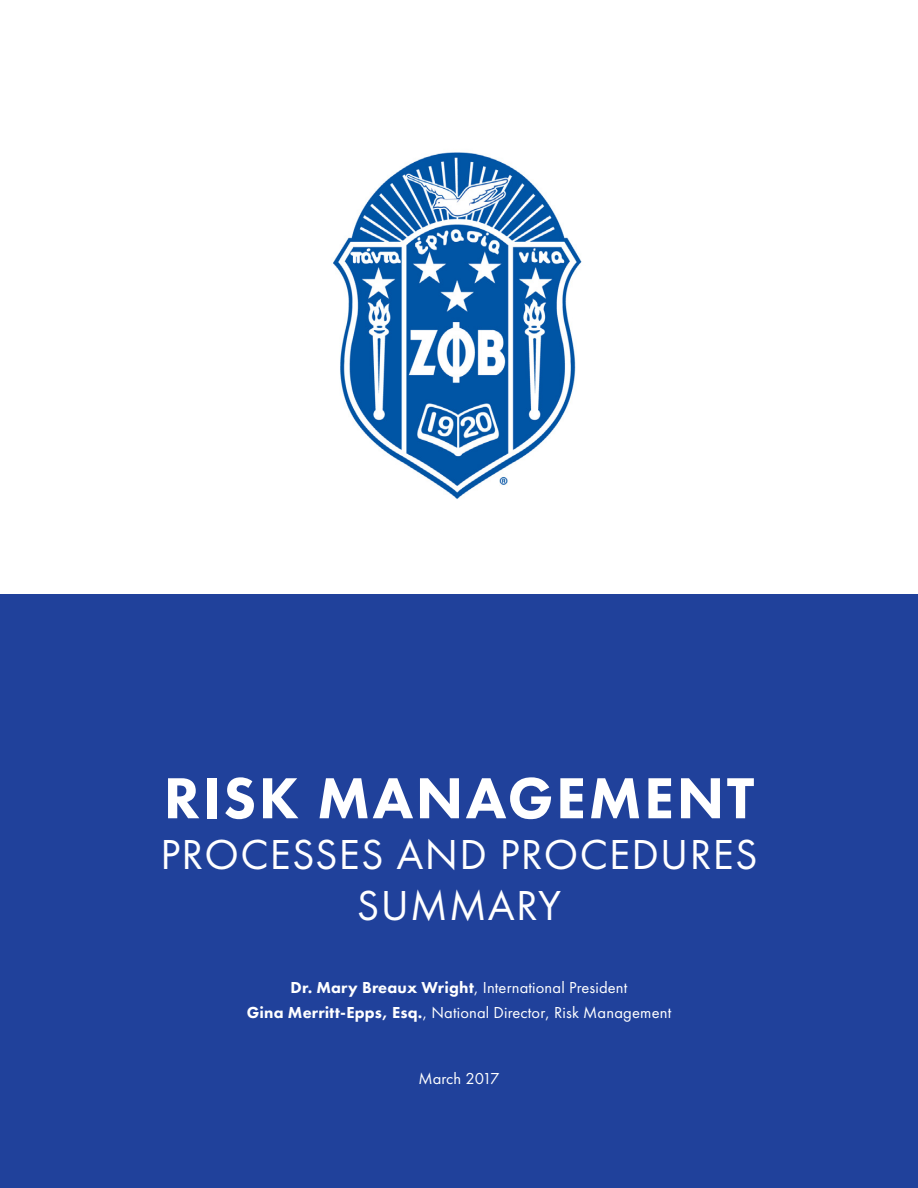
<style>
.page{position:relative;width:918px;height:1188px;background:#fff}
.page>*{position:absolute;margin:0;border:0;box-sizing:border-box;transform-origin:0 0}
.t1{font:800 60px "Futura PT";letter-spacing:.04em;color:#fff}
.t2{font:43.5px/51px "Futura PT";letter-spacing:.03em;color:#fff;text-align:center}
.t3{font:16.5px/25.5px "Futura PT";letter-spacing:.01em;color:#fff;text-align:center}
.t4{font:16.5px "Futura PT";letter-spacing:-.015em;color:#fff}
.s1{font-weight:800}
</style>
<div class="page">
<div style="left:0;top:594px;width:918px;height:594px;background:#20419b"></div>
<img style="left:333px;top:152px;width:249px;height:347px">
<h1 class="t1" style="left:164px;top:761px;width:592px">RISK MANAGEMENT</h1>
<h2 class="t2" style="left:160px;top:829px;width:599px">PROCESSES AND PROCEDURES<br>SUMMARY</h2>
<p class="t3" style="left:247px;top:974px;width:426px"><span class="s1">Dr. Mary Breaux Wright</span>, International President<br><span class="s1">Gina Merritt-Epps, Esq.</span>, National Director, Risk Management</p>
<p class="t4" style="left:418px;top:1069px;width:83px">March 2017</p>
</div>
